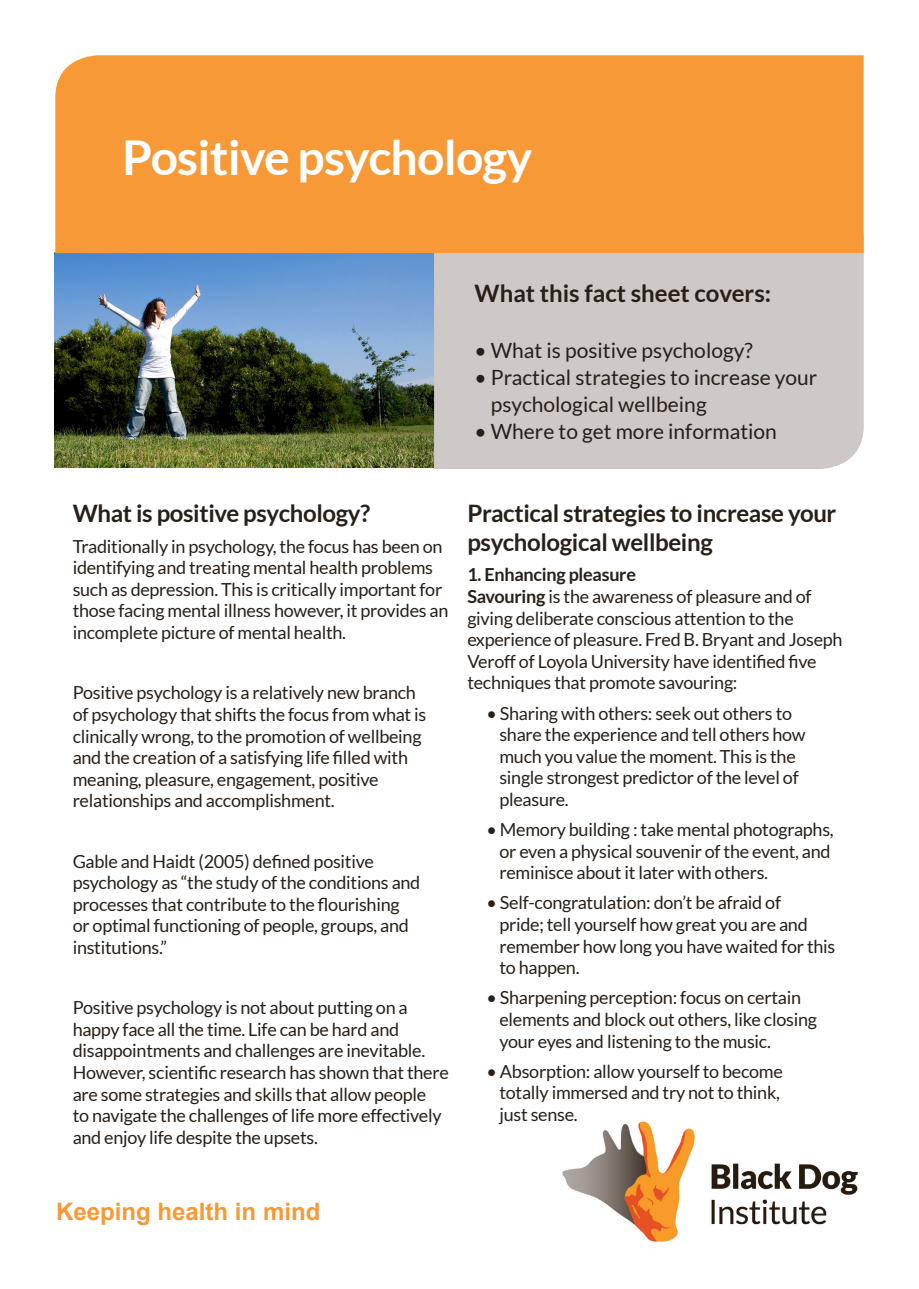
<style>
.page{position:relative;width:919px;height:1289px;background:#fff}
.page>*{position:absolute;margin:0;border:0;box-sizing:border-box;transform-origin:0 0}
.t1{font:700 48px "Lato";letter-spacing:-.015em;color:#fff}
.Body___Subhead{font:700 24px/28.8px "Lato";letter-spacing:-.015em;color:#281f17}
.Body___Secondary_Sub{font:700 24px "Lato";color:#281f17}
.Subtitle{font:700 24px "Arial";color:#f89937}
.Body___Secondary_Sub-2{font:21px/27px "Lato";color:#281f17}
.Body___Subhead-2{font:18px/21.6px "Lato";letter-spacing:-.015em;color:#281f17}
.s1{font-weight:700}
</style>
<div class="page">
<img style="left:54px;top:253px;width:379px;height:214px">
<div style="left:433px;top:235px;width:431px;height:234px;background:#cdc9c7"></div>
<div style="left:55px;top:55px;width:808px;height:198px;background:#f89937"></div>
<img style="left:562px;top:1121px;width:296px;height:121px">
<p class="t1" style="left:122px;top:130px;width:411px">Positive psychology</p>
<p class="Body___Secondary_Sub" style="left:474px;top:280px;width:298px">What this fact sheet covers:</p>
<p class="Body___Secondary_Sub-2" style="left:474px;top:337px;width:280px">• What is positive psychology?</p>
<p class="Body___Secondary_Sub-2" style="left:491px;top:364px;width:328px;text-indent:-16px">• Practical strategies to increase your psychological wellbeing</p>
<p class="Body___Secondary_Sub-2" style="left:474px;top:418px;width:304px">• Where to get more information</p>
<p class="Body___Subhead" style="left:73px;top:499px;width:299px">What is positive psychology?</p>
<p class="Body___Subhead-2" style="left:73px;top:535px;width:377px">Traditionally in psychology, the focus has been on identifying and treating mental health problems such as depression. This is critically important for those facing mental illness however, it provides an incomplete picture of mental health.</p>
<p class="Body___Subhead-2" style="left:73px;top:682px;width:355px">Positive psychology is a relatively new branch of psychology that shifts the focus from what is clinically wrong, to the promotion of wellbeing and the creation of a satisfying life filled with meaning, pleasure, engagement, positive relationships and accomplishment.</p>
<p class="Body___Subhead-2" style="left:73px;top:850px;width:349px">Gable and Haidt (2005) defined positive psychology as “the study of the conditions and processes that contribute to the flourishing or optimal functioning of people, groups, and institutions.”</p>
<p class="Body___Subhead-2" style="left:73px;top:996px;width:378px">Positive psychology is not about putting on a happy face all the time. Life can be hard and disappointments and challenges are inevitable.<br>However, scientific research has shown that there are some strategies and skills that allow people<br>to navigate the challenges of life more effectively and enjoy life despite the upsets.</p>
<p class="Body___Subhead" style="left:467px;top:499px;width:370px">Practical strategies to increase your psychological wellbeing</p>
<p class="Body___Subhead-2" style="left:467px;top:564px;width:377px"><span class="s1">1. Enhancing pleasure<br>Savouring</span> is the awareness of pleasure and of giving deliberate conscious attention to the experience of pleasure. Fred B. Bryant and Joseph Veroff of Loyola University have identified five techniques that promote savouring:</p>
<p class="Body___Subhead-2" style="left:499px;top:702px;width:308px;text-indent:-13px">• Sharing with others: seek out others to share the experience and tell others how much you value the moment. This is the single strongest predictor of the level of pleasure.</p>
<p class="Body___Subhead-2" style="left:499px;top:818px;width:336px;text-indent:-13px">• Memory building : take mental photographs, or even a physical souvenir of the event, and reminisce about it later with others.</p>
<p class="Body___Subhead-2" style="left:499px;top:892px;width:337px;text-indent:-13px">• Self-congratulation: don’t be afraid of<br>pride; tell yourself how great you are and remember how long you have waited for this to happen.</p>
<p class="Body___Subhead-2" style="left:499px;top:987px;width:319px;text-indent:-13px">• Sharpening perception: focus on certain elements and block out others, like closing your eyes and listening to the music.</p>
<p class="Body___Subhead-2" style="left:499px;top:1060px;width:285px;text-indent:-13px">• Absorption: allow yourself to become totally immersed and try not to think, just sense.</p>
<p class="Subtitle" style="left:56px;top:1194px;width:266px">Keeping health in mind</p>
</div>
